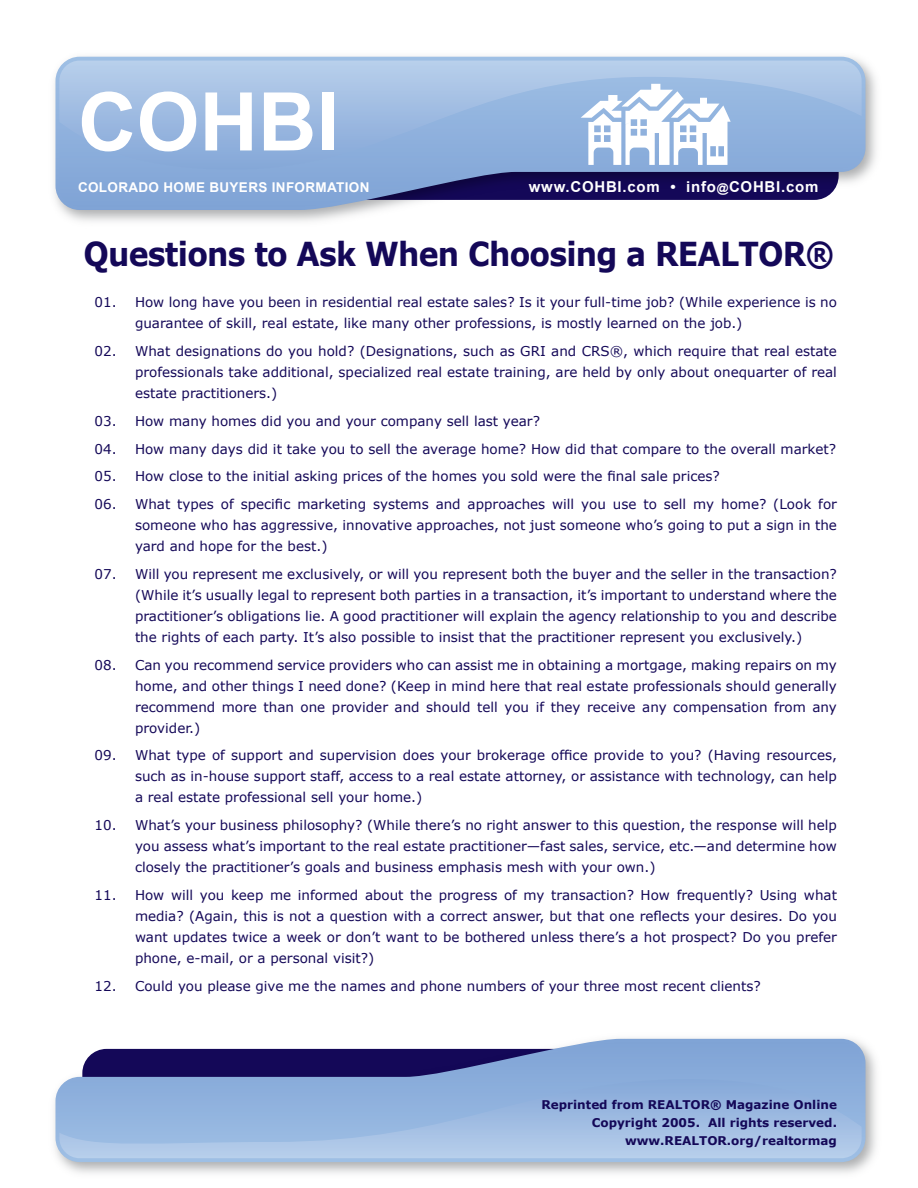
<style>
.page{position:relative;width:918px;height:1188px;background:#fff}
.page>*{position:absolute;margin:0;border:0;box-sizing:border-box;transform-origin:0 0}
.t1{font:700 81px "Arial";color:#fff}
.t2{font:700 33px "Verdana";letter-spacing:-.025em;color:#140858;scale:.91 1}
.t3{font:700 15px "Arial";letter-spacing:.05em;color:#fff}
.t4{font:13.5px/21px "Verdana";color:#140858;text-align:justify}
.t5{font:700 13.5px "Arial";letter-spacing:.025em;color:#fff}
.t6{font:700 12px/18px "Verdana";color:#140858;text-align:right}
.s1{font-size:12px}
</style>
<div class="page">
<svg style="left:56px;top:1039px;width:810px;height:123px"></svg>
<svg style="left:59px;top:1043px;width:803px;height:36px;background:#6975ab"></svg>
<svg style="left:59px;top:1079px;width:803px;height:79px;background:#9bb9e1"></svg>
<img style="left:54px;top:56px;width:822px;height:166px">
<svg style="left:56px;top:57px;width:810px;height:153px"></svg>
<svg style="left:59px;top:170px;width:803px;height:36px;background:#6773a7"></svg>
<svg style="left:59px;top:61px;width:803px;height:109px;background:#9cbae1"></svg>
<svg style="left:581px;top:84px;width:150px;height:81px"></svg>
<h1 class="t1" style="left:78px;top:69px;width:262px">COHBI</h1>
<p class="t5" style="left:78px;top:179px;width:276px">COLORADO HOME BUYERS INFORMATION</p>
<p class="t3" style="left:529px;top:177px;width:291px">WWW.COHBI.COM • INFO<span class="s1">@</span>COHBI.COM</p>
<h2 class="t2" style="left:83px;top:233px;width:827px">Questions to Ask When Choosing a REALTOR®</h2>
<p class="t4" style="left:135px;top:291px;width:703px;text-indent:-40px">01. How long have you been in residential real estate sales? Is it your full-time job? (While experience is no guarantee of skill, real estate, like many other professions, is mostly learned on the job.)</p>
<p class="t4" style="left:135px;top:340px;width:704px;text-indent:-40px">02. What designations do you hold? (Designations, such as GRI and CRS®, which require that real estate professionals take additional, specialized real estate training, are held by only about onequarter of real estate practitioners.)</p>
<p class="t4" style="left:94px;top:410px;width:447px">03. How many homes did you and your company sell last year?</p>
<p class="t4" style="left:94px;top:438px;width:743px">04. How many days did it take you to sell the average home? How did that compare to the overall market?</p>
<p class="t4" style="left:94px;top:466px;width:627px">05. How close to the initial asking prices of the homes you sold were the final sale prices?</p>
<p class="t4" style="left:135px;top:493px;width:703px;text-indent:-40px">06. What types of specific marketing systems and approaches will you use to sell my home? (Look for someone who has aggressive, innovative approaches, not just someone who’s going to put a sign in the yard and hope for the best.)</p>
<p class="t4" style="left:135px;top:563px;width:703px;text-indent:-40px">07. Will you represent me exclusively, or will you represent both the buyer and the seller in the transaction? (While it’s usually legal to represent both parties in a transaction, it’s important to understand where the practitioner’s obligations lie. A good practitioner will explain the agency relationship to you and describe the rights of each party. It’s also possible to insist that the practitioner represent you exclusively.)</p>
<p class="t4" style="left:135px;top:654px;width:703px;text-indent:-40px">08. Can you recommend service providers who can assist me in obtaining a mortgage, making repairs on my home, and other things I need done? (Keep in mind here that real estate professionals should generally recommend more than one provider and should tell you if they receive any compensation from any provider.)</p>
<p class="t4" style="left:135px;top:745px;width:703px;text-indent:-40px">09. What type of support and supervision does your brokerage office provide to you? (Having resources, such as in-house support staff, access to a real estate attorney, or assistance with technology, can help a real estate professional sell your home.)</p>
<p class="t4" style="left:135px;top:814px;width:703px;text-indent:-40px">10. What’s your business philosophy? (While there’s no right answer to this question, the response will help you assess what’s important to the real estate practitioner—fast sales, service, etc.—and determine how closely the practitioner’s goals and business emphasis mesh with your own.)</p>
<p class="t4" style="left:135px;top:884px;width:704px;text-indent:-40px">11. How will you keep me informed about the progress of my transaction? How frequently? Using what media? (Again, this is not a question with a correct answer, but that one reflects your desires. Do you want updates twice a week or don’t want to be bothered unless there’s a hot prospect? Do you prefer phone, e-mail, or a personal visit?)</p>
<p class="t4" style="left:94px;top:975px;width:668px">12. Could you please give me the names and phone numbers of your three most recent clients?</p>
<p class="t6" style="left:542px;top:1095px;width:297px">Reprinted from REALTOR® Magazine Online<br>Copyright 2005. All rights reserved. www.REALTOR.org/realtormag</p>
</div>
